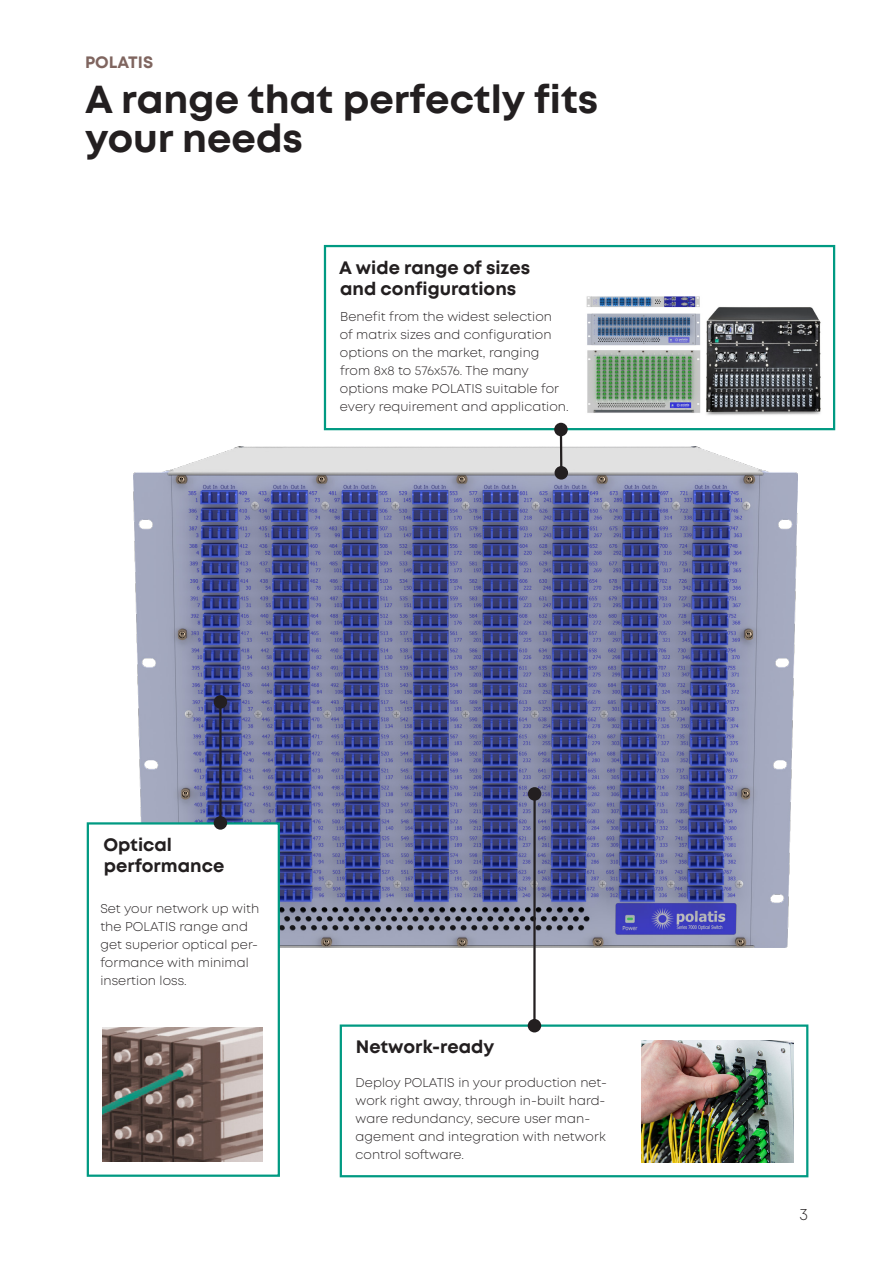
<style>
.page{position:relative;width:893px;height:1263px;background:#fff}
.page>*{position:absolute;margin:0;border:0;box-sizing:border-box;transform-origin:0 0}
.t1{font:700 39px/39px "Mont";color:#231f20}
.t2{font:700 18px/21px "Mont";color:#231f20}
.t3{font:700 16.5px "Mont";color:#7f655f}
.t4{font:300 16.5px "Mont";color:#231f20}
.t5{font:300 12.75px/18px "Mont";letter-spacing:.005em;color:#231f20}
</style>
<div class="page">
<img style="left:134px;top:446px;width:663px;height:502px">
<div style="left:340px;top:1024px;width:468px;height:153px;background:#fff;border:2px solid #009a82"></div>
<img style="left:642px;top:1041px;width:151px;height:121px">
<hr style="left:533px;top:794px;width:3px;height:232px;background:#231f20">
<div style="left:528px;top:787px;width:13px;height:14px;background:#231f20;border-radius:50%"></div>
<div style="left:528px;top:1019px;width:13px;height:13px;background:#231f20;border-radius:50%"></div>
<div style="left:324px;top:245px;width:511px;height:185px;background:#fff;border:2px solid #009a82"></div>
<div style="left:87px;top:822px;width:193px;height:355px;background:#fff;border:2px solid #009a82"></div>
<img style="left:103px;top:1027px;width:159px;height:134px">
<hr style="left:560px;top:429px;width:2px;height:44px;background:#231f20">
<div style="left:555px;top:466px;width:13px;height:14px;background:#231f20;border-radius:50%"></div>
<div style="left:554px;top:423px;width:14px;height:13px;background:#231f20;border-radius:50%"></div>
<img style="left:706px;top:307px;width:115px;height:108px">
<img style="left:587px;top:313px;width:114px;height:100px">
<svg style="left:586px;top:296px;width:114px;height:12px"></svg>
<hr style="left:219px;top:702px;width:3px;height:121px;background:#231f20">
<div style="left:214px;top:816px;width:13px;height:14px;background:#231f20;border-radius:50%"></div>
<div style="left:214px;top:695px;width:13px;height:14px;background:#231f20;border-radius:50%"></div>
<p class="t3" style="left:85px;top:52px;width:70px">POLATIS</p>
<h1 class="t1" style="left:85px;top:80px;width:515px">A range that perfectly fits your needs</h1>
<h2 class="t2" style="left:339px;top:257px;width:192px">A wide range of sizes and configurations</h2>
<p class="t5" style="left:340px;top:308px;width:230px">Benefit from the widest selection<br>of matrix sizes and configuration options on the market, ranging from 8x8 to 576x576. The many options make POLATIS suitable for every requirement and application.</p>
<h2 class="t2" style="left:103px;top:834px;width:122px">Optical performance</h2>
<p class="t5" style="left:100px;top:900px;width:160px">Set your network up with the POLATIS range and get superior optical per&shy;formance with minimal insertion loss.</p>
<h2 class="t2" style="left:356px;top:1037px;width:140px">Network-ready</h2>
<p class="t5" style="left:356px;top:1073px;width:253px">Deploy POLATIS in your production net&shy;work right away, through in-built hard&shy;ware redundancy, secure user man&shy;agement and integration with network control software.</p>
<p class="t4" style="left:799px;top:1204px;width:10px">3</p>
</div>
